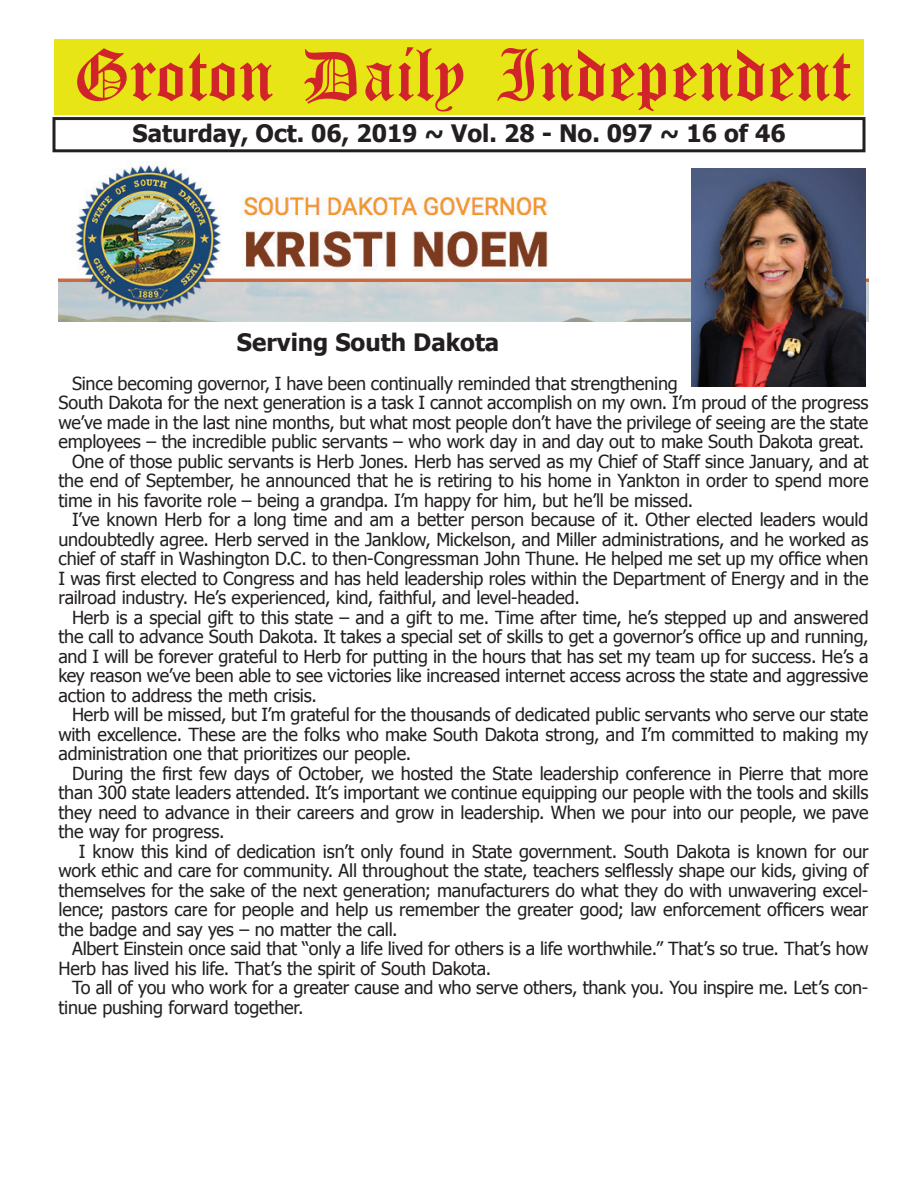
<style>
.page{position:relative;width:918px;height:1188px;background:#fff}
.page>*{position:absolute;margin:0;border:0;box-sizing:border-box;transform-origin:0 0}
.t1{font:54px "Old English Five";color:#d1232a}
.t2{font:700 24px "Tahoma";color:#231f20}
.t3{font:18px "Tahoma";letter-spacing:-.01em;color:#231f20}
</style>
<div class="page">
<div style="left:52px;top:117px;width:814px;height:35px;border:3px solid #231f20"></div>
<div style="left:54px;top:40px;width:810px;height:75px;background:#e7e515"></div>
<img style="left:58px;top:163px;width:810px;height:158px">
<img style="left:691px;top:168px;width:175px;height:218px">
<h1 class="t1" style="left:73px;top:50px;width:779px">Groton Daily Independent</h1>
<h2 class="t2" style="left:132px;top:116px;width:655px">Saturday, Oct. 06, 2019 ~ Vol. 28 - No. 097 ~ 16 of 46</h2>
<h2 class="t2" style="left:237px;top:325px;width:264px">Serving South Dakota</h2>
<p class="t3" style="left:72px;top:371px;width:607px">Since becoming governor, I have been continually reminded that strengthening</p>
<p class="t3" style="left:58px;top:391px;width:812px">South Dakota for the next generation is a task I cannot accomplish on my own. I’m proud of the progress</p>
<p class="t3" style="left:58px;top:410px;width:811px">we’ve made in the last nine months, but what most people don’t have the privilege of seeing are the state</p>
<p class="t3" style="left:58px;top:430px;width:807px">employees – the incredible public servants – who work day in and day out to make South Dakota great.</p>
<p class="t3" style="left:72px;top:449px;width:798px">One of those public servants is Herb Jones. Herb has served as my Chief of Staff since January, and at</p>
<p class="t3" style="left:58px;top:469px;width:811px">the end of September, he announced that he is retiring to his home in Yankton in order to spend more</p>
<p class="t3" style="left:58px;top:488px;width:636px">time in his favorite role – being a grandpa. I’m happy for him, but he’ll be missed.</p>
<p class="t3" style="left:72px;top:508px;width:798px">I’ve known Herb for a long time and am a better person because of it. Other elected leaders would</p>
<p class="t3" style="left:58px;top:527px;width:812px">undoubtedly agree. Herb served in the Janklow, Mickelson, and Miller administrations, and he worked as</p>
<p class="t3" style="left:58px;top:547px;width:812px">chief of staff in Washington D.C. to then-Congressman John Thune. He helped me set up my office when</p>
<p class="t3" style="left:58px;top:566px;width:812px">I was first elected to Congress and has held leadership roles within the Department of Energy and in the</p>
<p class="t3" style="left:58px;top:586px;width:523px">railroad industry. He’s experienced, kind, faithful, and level-headed.</p>
<p class="t3" style="left:72px;top:605px;width:798px">Herb is a special gift to this state – and a gift to me. Time after time, he’s stepped up and answered</p>
<p class="t3" style="left:58px;top:625px;width:811px">the call to advance South Dakota. It takes a special set of skills to get a governor’s office up and running,</p>
<p class="t3" style="left:58px;top:644px;width:812px">and I will be forever grateful to Herb for putting in the hours that has set my team up for success. He’s a</p>
<p class="t3" style="left:58px;top:664px;width:811px">key reason we’ve been able to see victories like increased internet access across the state and aggressive</p>
<p class="t3" style="left:58px;top:683px;width:260px">action to address the meth crisis.</p>
<p class="t3" style="left:72px;top:703px;width:798px">Herb will be missed, but I’m grateful for the thousands of dedicated public servants who serve our state</p>
<p class="t3" style="left:58px;top:722px;width:812px">with excellence. These are the folks who make South Dakota strong, and I’m committed to making my</p>
<p class="t3" style="left:58px;top:742px;width:354px">administration one that prioritizes our people.</p>
<p class="t3" style="left:72px;top:761px;width:798px">During the first few days of October, we hosted the State leadership conference in Pierre that more</p>
<p class="t3" style="left:58px;top:781px;width:812px">than 300 state leaders attended. It’s important we continue equipping our people with the tools and skills</p>
<p class="t3" style="left:58px;top:800px;width:812px">they need to advance in their careers and grow in leadership. When we pour into our people, we pave</p>
<p class="t3" style="left:58px;top:820px;width:168px">the way for progress.</p>
<p class="t3" style="left:79px;top:839px;width:791px">I know this kind of dedication isn’t only found in State government. South Dakota is known for our</p>
<p class="t3" style="left:58px;top:859px;width:811px">work ethic and care for community. All throughout the state, teachers selflessly shape our kids, giving of</p>
<p class="t3" style="left:58px;top:878px;width:812px">themselves for the sake of the next generation; manufacturers do what they do with unwavering excel-</p>
<p class="t3" style="left:58px;top:898px;width:811px">lence; pastors care for people and help us remember the greater good; law enforcement officers wear</p>
<p class="t3" style="left:58px;top:917px;width:341px">the badge and say yes – no matter the call.</p>
<p class="t3" style="left:72px;top:937px;width:798px">Albert Einstein once said that “only a life lived for others is a life worthwhile.” That’s so true. That’s how</p>
<p class="t3" style="left:58px;top:956px;width:434px">Herb has lived his life. That’s the spirit of South Dakota.</p>
<p class="t3" style="left:72px;top:976px;width:798px">To all of you who work for a greater cause and who serve others, thank you. You inspire me. Let’s con-</p>
<p class="t3" style="left:58px;top:995px;width:247px">tinue pushing forward together.</p>
</div>
